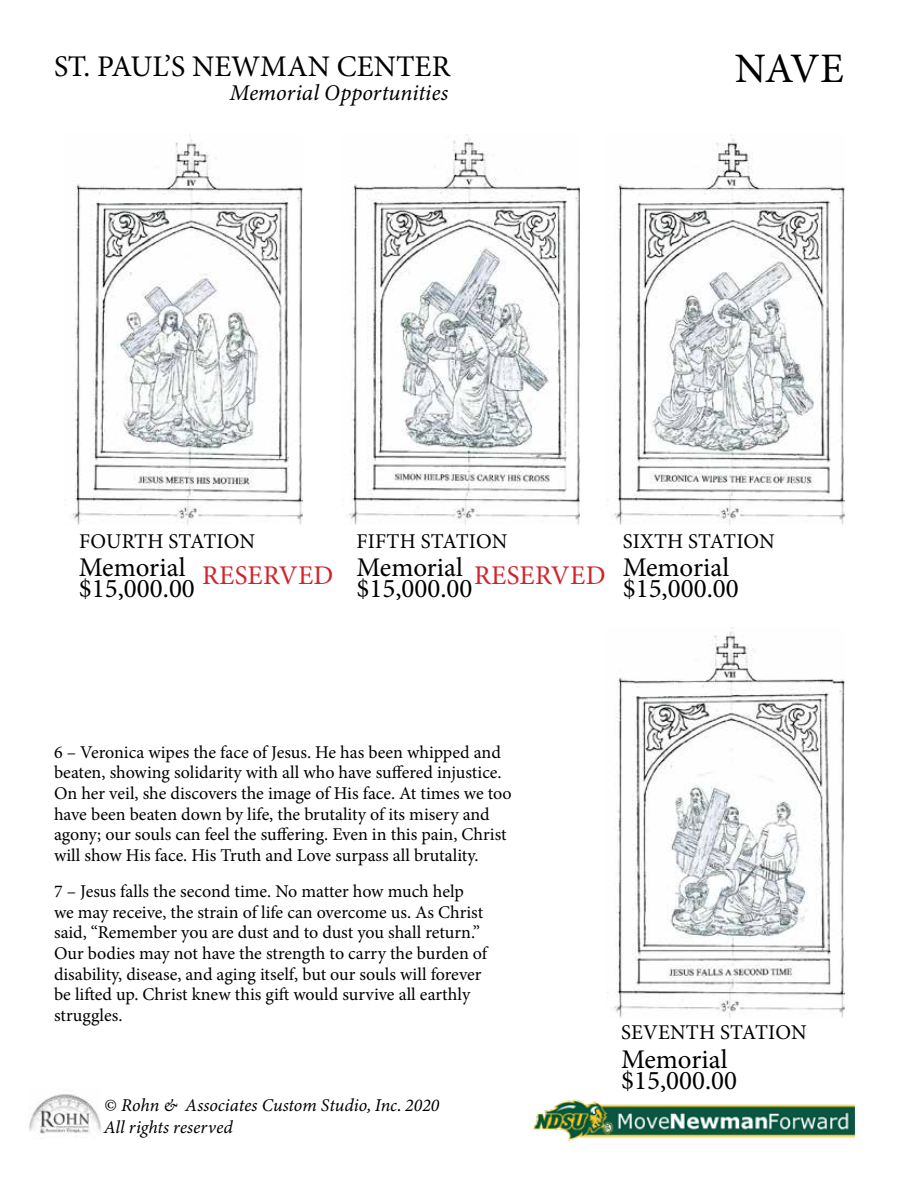
<style>
.page{position:relative;width:918px;height:1188px;background:#fff}
.page>*{position:absolute;margin:0;border:0;box-sizing:border-box;transform-origin:0 0}
.t1{font:42px "Minion Pro";color:#000}
.t2{font:30px "Minion Pro";color:#000}
.t3{font:27px/21px "Minion Pro";color:#000}
.t4{font:27px "Minion Pro";letter-spacing:.01em;color:#d2232a}
.t5{font:italic 22.5px "Minion Variable Concept";color:#000}
.t6{font:21px "Minion Pro";color:#000}
.t7{font:18px/20.7px "Minion Pro";color:#000}
.t8{font:italic 18px/21.6px "Minion Variable Concept";color:#000}
.s1{font-family:"Minion Pro";font-style:normal}
</style>
<div class="page">
<img style="left:29px;top:1094px;width:72px;height:45px">
<img style="left:533px;top:1099px;width:321px;height:42px">
<img style="left:349px;top:134px;width:230px;height:390px">
<img style="left:614px;top:134px;width:230px;height:390px">
<img style="left:614px;top:627px;width:230px;height:390px">
<img style="left:72px;top:134px;width:230px;height:390px">
<h2 class="t2" style="left:54px;top:46px;width:398px">ST. PAUL’S NEWMAN CENTER</h2>
<p class="t5" style="left:230px;top:77px;width:220px">Memorial Opportunities</p>
<h1 class="t1" style="left:735px;top:41px;width:111px">NAVE</h1>
<p class="t6" style="left:79px;top:527px;width:178px">FOURTH STATION</p>
<h3 class="t3" style="left:79px;top:557px;width:117px">Memorial $15,000.00</h3>
<p class="t6" style="left:357px;top:527px;width:152px">FIFTH STATION</p>
<h3 class="t3" style="left:357px;top:557px;width:117px">Memorial $15,000.00</h3>
<h3 class="t4" style="left:202px;top:557px;width:133px">RESERVED</h3>
<h3 class="t4" style="left:474px;top:557px;width:133px">RESERVED</h3>
<p class="t6" style="left:623px;top:527px;width:153px">SIXTH STATION</p>
<h3 class="t3" style="left:623px;top:557px;width:117px">Memorial $15,000.00</h3>
<p class="t7" style="left:54px;top:742px;width:459px">6 – Veronica wipes the face of Jesus. He has been whipped and beaten, showing solidarity with all who have suffered injustice.<br>On her veil, she discovers the image of His face. At times we too have been beaten down by life, the brutality of its misery and agony; our souls can feel the suffering. Even in this pain, Christ will show His face. His Truth and Love surpass all brutality.</p>
<p class="t7" style="left:54px;top:881px;width:435px">7 – Jesus falls the second time. No matter how much help we may receive, the strain of life can overcome us. As Christ said, “Remember you are dust and to dust you shall return.” Our bodies may not have the strength to carry the burden of disability, disease, and aging itself, but our souls will forever be lifted up. Christ knew this gift would survive all earthly struggles.</p>
<p class="t8" style="left:105px;top:1095px;width:336px"><span class="s1">©</span> Rohn &amp; Associates Custom Studio, Inc. 2020<br>All rights reserved</p>
<p class="t6" style="left:621px;top:1019px;width:187px">SEVENTH STATION</p>
<h3 class="t3" style="left:621px;top:1049px;width:117px">Memorial $15,000.00</h3>
</div>
